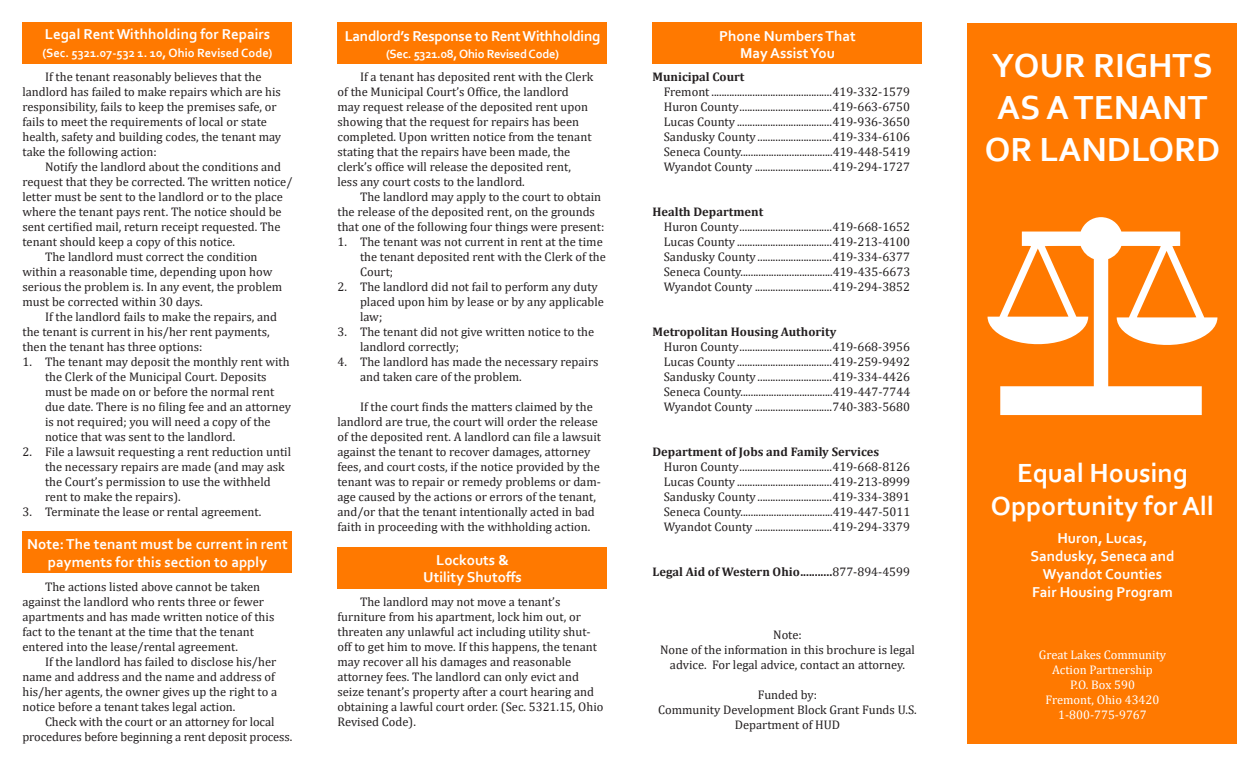
<style>
.page{position:relative;width:1260px;height:765px;background:#fff}
.page>*{position:absolute;margin:0;border:0;box-sizing:border-box;transform-origin:0 0}
.Subheading{font:700 35px/42px "Corbel";color:#fff;text-align:center}
.Subheading-2{font:700 27.5px/33px "Corbel";color:#fff;text-align:center}
.Body_Text{font:700 15px/18px "Corbel";color:#fff;text-align:center}
.Subheading-3{font:700 15px/17.5px "Corbel";color:#fff;text-align:center}
.Subheading-4{font:700 15px "Corbel";letter-spacing:-.02em;color:#fff}
.Body_Text-2{font:12.5px/15px "Cambria";color:#231f20}
.t1{font:700 12.5px "Cambria";color:#231f20}
.t2{font:12.5px/15px "Cambria";color:#fff;text-align:center}
.Subheading-5{font:700 12.5px "Corbel";letter-spacing:-.005em;color:#fff}
.s1{font-weight:400}
</style>
<div class="page">
<div style="left:22px;top:22px;width:270px;height:42px;background:#ff7900"></div>
<div style="left:338px;top:547px;width:270px;height:42px;background:#ff7900"></div>
<div style="left:22px;top:532px;width:270px;height:41px;background:#ff7900"></div>
<div style="left:338px;top:22px;width:270px;height:42px;background:#ff7900"></div>
<div style="left:652px;top:22px;width:270px;height:42px;background:#ff7900"></div>
<div style="left:968px;top:24px;width:270px;height:720px;background:#ff7900"></div>
<svg style="left:988px;top:217px;width:229px;height:198px"></svg>
<p class="Subheading-3" style="left:45px;top:25px;width:227px">Legal Rent Withholding for Repairs</p>
<p class="Subheading-5" style="left:43px;top:45px;width:231px">(Sec. 5321.07-532 1. 10, Ohio Revised Code)</p>
<p class="Subheading-4" style="left:345px;top:26px;width:257px">Landlord’s Response to Rent Withholding</p>
<p class="Subheading-5" style="left:386px;top:46px;width:174px">(Sec. 5321.08, Ohio Revised Code)</p>
<p class="Subheading-3" style="left:719px;top:27px;width:138px">Phone Numbers That<br>May Assist You</p>
<p class="Subheading" style="left:985px;top:44px;width:237px">YOUR RIGHTS<br>AS A TENANT<br>OR LANDLORD</p>
<p class="Body_Text-2" style="left:22px;top:69px;width:260px;text-indent:22px">If the tenant reasonably believes that the landlord has failed to make repairs which are his responsibility, fails to keep the premises safe, or fails to meet the requirements of local or state health, safety and building codes, the tenant may take the following action:</p>
<p class="Body_Text-2" style="left:22px;top:159px;width:271px;text-indent:22px">Notify the landlord about the conditions and request that they be corrected. The written notice/ letter must be sent to the landlord or to the place where the tenant pays rent. The notice should be sent certified mail, return receipt requested. The tenant should keep a copy of this notice.</p>
<p class="Body_Text-2" style="left:22px;top:249px;width:261px;text-indent:22px">The landlord must correct the condition within a reasonable time, depending upon how serious the problem is. In any event, the problem must be corrected within 30 days.</p>
<p class="Body_Text-2" style="left:22px;top:309px;width:256px;text-indent:22px">If the landlord fails to make the repairs, and the tenant is current in his/her rent payments, then the tenant has three options:</p>
<p class="Body_Text-2" style="left:45px;top:354px;width:248px;text-indent:-22px">1. The tenant may deposit the monthly rent with the Clerk of the Municipal Court. Deposits must be made on or before the normal rent due date. There is no filing fee and an attorney is not required; you will need a copy of the notice that was sent to the landlord.</p>
<p class="Body_Text-2" style="left:45px;top:444px;width:248px;text-indent:-22px">2. File a lawsuit requesting a rent reduction until the necessary repairs are made (and may ask the Court’s permission to use the withheld rent to make the repairs).</p>
<p class="Body_Text-2" style="left:22px;top:504px;width:240px">3. Terminate the lease or rental agreement.</p>
<p class="Body_Text-2" style="left:338px;top:69px;width:257px;text-indent:22px">If a tenant has deposited rent with the Clerk of the Municipal Court’s Office, the landlord may request release of the deposited rent upon showing that the request for repairs has been completed. Upon written notice from the tenant stating that the repairs have been made, the clerk’s office will release the deposited rent, less any court costs to the landlord.</p>
<p class="Body_Text-2" style="left:338px;top:189px;width:268px;text-indent:22px">The landlord may apply to the court to obtain the release of the deposited rent, on the grounds that one of the following four things were present:</p>
<p class="Body_Text-2" style="left:360px;top:234px;width:247px;text-indent:-22px">1. The tenant was not current in rent at the time the tenant deposited rent with the Clerk of the<br>Court;</p>
<p class="Body_Text-2" style="left:360px;top:279px;width:245px;text-indent:-22px">2. The landlord did not fail to perform any duty placed upon him by lease or by any applicable law;</p>
<p class="Body_Text-2" style="left:360px;top:324px;width:236px;text-indent:-22px">3. The tenant did not give written notice to the landlord correctly;</p>
<p class="Body_Text-2" style="left:360px;top:354px;width:240px;text-indent:-22px">4. The landlord has made the necessary repairs and taken care of the problem.</p>
<p class="Body_Text-2" style="left:338px;top:399px;width:265px;text-indent:22px">If the court finds the matters claimed by the landlord are true, the court will order the release of the deposited rent. A landlord can file a lawsuit against the tenant to recover damages, attorney fees, and court costs, if the notice provided by the tenant was to repair or remedy problems or dam&shy;age caused by the actions or errors of the tenant, and/or that the tenant intentionally acted in bad faith in proceeding with the withholding action.</p>
<p class="t1" style="left:652px;top:68px;width:94px">Municipal Court</p>
<p class="Body_Text-2" style="left:664px;top:84px;width:248px">Fremont...............................................419-332-1579</p>
<p class="Body_Text-2" style="left:664px;top:99px;width:248px">Huron County....................................419-663-6750</p>
<p class="Body_Text-2" style="left:664px;top:114px;width:248px">Lucas County .....................................419-936-3650</p>
<p class="Body_Text-2" style="left:664px;top:129px;width:248px">Sandusky County .............................419-334-6106</p>
<p class="Body_Text-2" style="left:664px;top:144px;width:248px">Seneca County....................................419-448-5419</p>
<p class="Body_Text-2" style="left:664px;top:159px;width:248px">Wyandot County ..............................419-294-1727</p>
<p class="t1" style="left:652px;top:203px;width:112px">Health Department</p>
<p class="Body_Text-2" style="left:664px;top:219px;width:248px">Huron County....................................419-668-1652</p>
<p class="Body_Text-2" style="left:664px;top:234px;width:248px">Lucas County .....................................419-213-4100</p>
<p class="Body_Text-2" style="left:664px;top:249px;width:248px">Sandusky County .............................419-334-6377</p>
<p class="Body_Text-2" style="left:664px;top:264px;width:248px">Seneca County....................................419-435-6673</p>
<p class="Body_Text-2" style="left:664px;top:279px;width:248px">Wyandot County ..............................419-294-3852</p>
<p class="t1" style="left:652px;top:323px;width:185px">Metropolitan Housing Authority</p>
<p class="Body_Text-2" style="left:664px;top:339px;width:248px">Huron County....................................419-668-3956</p>
<p class="Body_Text-2" style="left:664px;top:354px;width:248px">Lucas County .....................................419-259-9492</p>
<p class="Body_Text-2" style="left:664px;top:369px;width:248px">Sandusky County .............................419-334-4426</p>
<p class="Body_Text-2" style="left:664px;top:384px;width:248px">Seneca County....................................419-447-7744</p>
<p class="Body_Text-2" style="left:664px;top:399px;width:248px">Wyandot County ..............................740-383-5680</p>
<p class="t1" style="left:652px;top:443px;width:228px">Department of Jobs and Family Services</p>
<p class="Body_Text-2" style="left:664px;top:459px;width:248px">Huron County....................................419-668-8126</p>
<p class="Body_Text-2" style="left:664px;top:474px;width:248px">Lucas County .....................................419-213-8999</p>
<p class="Body_Text-2" style="left:664px;top:489px;width:248px">Sandusky County .............................419-334-3891</p>
<p class="Body_Text-2" style="left:664px;top:504px;width:248px">Seneca County....................................419-447-5011</p>
<p class="Body_Text-2" style="left:664px;top:519px;width:248px">Wyandot County ..............................419-294-3379</p>
<p class="t1" style="left:652px;top:563px;width:259px">Legal Aid of Western Ohio...........<span class="s1">877-894-4599</span></p>
<p class="Subheading-2" style="left:991px;top:455px;width:225px">Equal Housing<br>Opportunity for All</p>
<p class="Body_Text" style="left:27px;top:535px;width:262px">Note: The tenant must be current in rent payments for this section to apply</p>
<p class="Body_Text" style="left:1057px;top:529px;width:92px">Huron, Lucas,</p>
<p class="Body_Text" style="left:1030px;top:547px;width:146px">Sandusky, Seneca and</p>
<p class="Body_Text" style="left:1043px;top:565px;width:121px">Wyandot Counties</p>
<p class="Body_Text" style="left:1032px;top:583px;width:142px">Fair Housing Program</p>
<p class="Subheading-3" style="left:423px;top:551px;width:100px">Lockouts &amp;<br>Utility Shutoffs</p>
<p class="Body_Text-2" style="left:22px;top:579px;width:253px;text-indent:22px">The actions listed above cannot be taken against the landlord who rents three or fewer apartments and has made written notice of this fact to the tenant at the time that the tenant entered into the lease/rental agreement.</p>
<p class="Body_Text-2" style="left:22px;top:654px;width:256px;text-indent:22px">If the landlord has failed to disclose his/her name and address and the name and address of his/her agents, the owner gives up the right to a notice before a tenant takes legal action.</p>
<p class="Body_Text-2" style="left:22px;top:714px;width:271px;text-align:center">Check with the court or an attorney for local procedures before beginning a rent deposit process.</p>
<p class="Body_Text-2" style="left:338px;top:594px;width:267px;text-indent:22px">The landlord may not move a tenant’s furniture from his apartment, lock him out, or threaten any unlawful act including utility shut&shy;off to get him to move. If this happens, the tenant may recover all his damages and reasonable attorney fees. The landlord can only evict and seize tenant’s property after a court hearing and obtaining a lawful court order. (Sec. 5321.15, Ohio Revised Code).</p>
<p class="Body_Text-2" style="left:660px;top:627px;width:256px;text-align:center">Note:<br>None of the information in this brochure is legal advice. For legal advice, contact an attorney.</p>
<p class="Body_Text-2" style="left:758px;top:687px;width:61px">Funded by:</p>
<p class="Body_Text-2" style="left:658px;top:702px;width:260px;text-align:center">Community Development Block Grant Funds U.S.<br>Department of HUD</p>
<p class="t2" style="left:1039px;top:647px;width:129px">Great Lakes Community<br>Action Partnership</p>
<p class="t2" style="left:1070px;top:677px;width:66px">P.O. Box 590</p>
<p class="t2" style="left:1046px;top:692px;width:115px">Fremont, Ohio 43420</p>
<p class="t2" style="left:1058px;top:707px;width:90px">1-800-775-9767</p>
</div>
